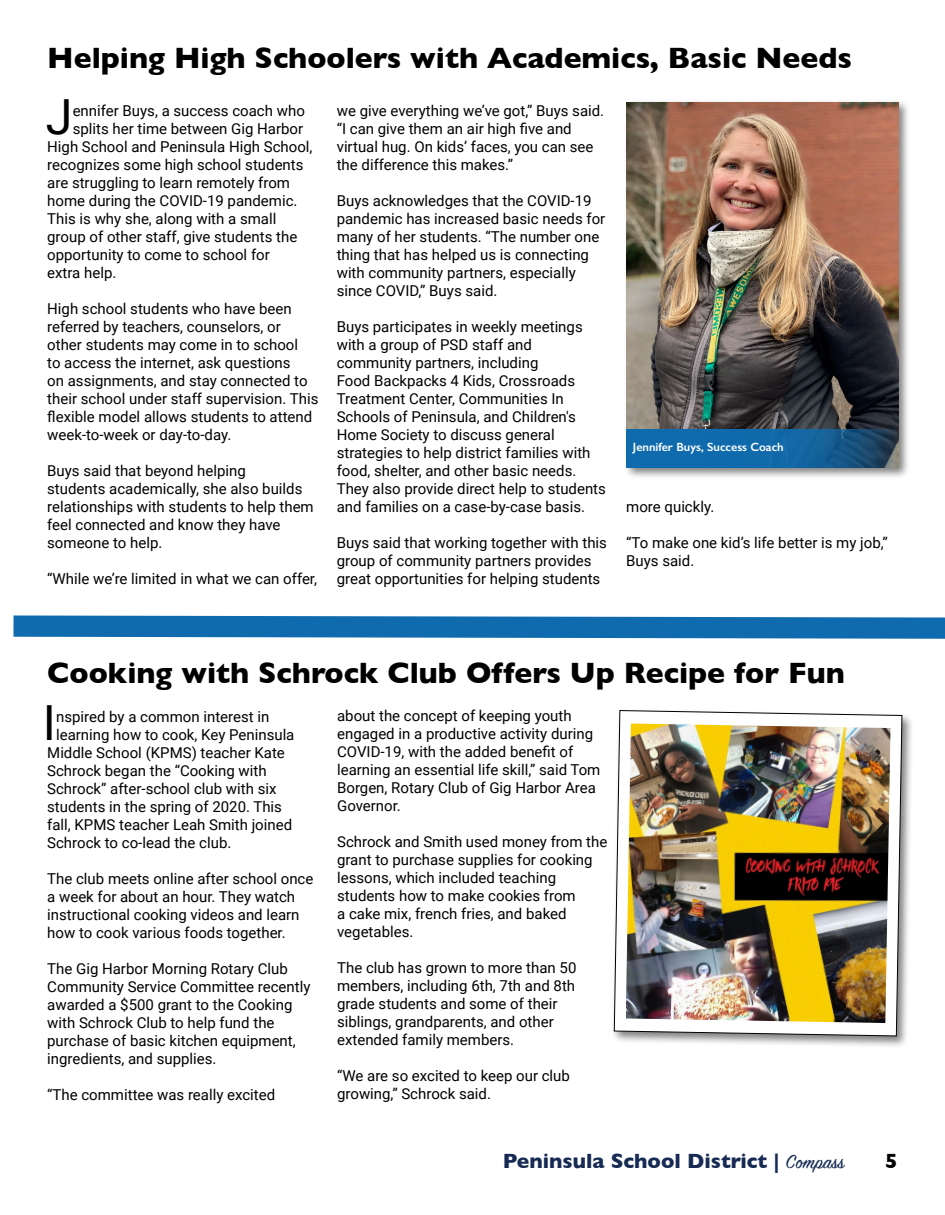
<style>
.page{position:relative;width:945px;height:1215px;background:#fff}
.page>*{position:absolute;margin:0;border:0;box-sizing:border-box;transform-origin:0 0}
.t1{font:48.45px "Roboto";color:#000}
.t2{font:700 30px "Gill Sans";color:#000}
.t3{font:700 21px "Gill Sans";color:#162a53}
.t4{font:700 21px "Gill Sans";color:#000}
.t5{font:15px/18px "Roboto";color:#000}
.t6{font:600 12px "Gill Sans";color:#fff}
.s1{font-family:"Sign Painter House Script";font-weight:400}
</style>
<div class="page">
<svg style="left:13px;top:615px;width:932px;height:24px"></svg>
<div style="left:623px;top:99px;width:287px;height:381px;background:#000;opacity:.5"></div>
<img style="left:626px;top:102px;width:272px;height:327px">
<div style="left:612px;top:708px;width:302px;height:341px;background:#000;opacity:.5"></div>
<svg style="left:614px;top:710px;width:288px;height:326px"></svg>
<img style="left:626px;top:724px;width:265px;height:299px">
<svg style="left:626px;top:429px;width:272px;height:39px;fill:#106aab"></svg>
<p class="t2" style="left:47px;top:34px;width:806px">Helping High Schoolers with Academics, Basic Needs</p>
<p class="t1" style="left:46px;top:83px;width:28px">J</p>
<p class="t5" style="left:73px;top:101px;width:234px">ennifer Buys, a success coach who</p>
<p class="t5" style="left:337px;top:101px;width:269px">we give everything we’ve got,” Buys said. “I can give them an air high five and virtual hug. On kids’ faces, you can see the difference this makes.”</p>
<p class="t5" style="left:337px;top:191px;width:270px">Buys acknowledges that the COVID-19 pandemic has increased basic needs for many of her students. “The number one thing that has helped us is connecting with community partners, especially since COVID,” Buys said.</p>
<p class="t5" style="left:337px;top:317px;width:271px">Buys participates in weekly meetings with a group of PSD staff and community partners, including<br>Food Backpacks 4 Kids, Crossroads Treatment Center, Communities In Schools of Peninsula, and Children's Home Society to discuss general strategies to help district families with food, shelter, and other basic needs.<br>They also provide direct help to students and families on a case-by-case basis.</p>
<p class="t5" style="left:337px;top:533px;width:272px">Buys said that working together with this group of community partners provides great opportunities for helping students</p>
<p class="t5" style="left:73px;top:119px;width:232px">splits her time between Gig Harbor</p>
<p class="t5" style="left:47px;top:137px;width:267px">High School and Peninsula High School,</p>
<p class="t5" style="left:47px;top:155px;width:258px">recognizes some high school students</p>
<p class="t5" style="left:47px;top:173px;width:244px">are struggling to learn remotely from</p>
<p class="t5" style="left:47px;top:191px;width:252px">home during the COVID-19 pandemic.</p>
<p class="t5" style="left:47px;top:209px;width:231px">This is why she, along with a small</p>
<p class="t5" style="left:47px;top:227px;width:252px">group of other staff, give students the</p>
<p class="t5" style="left:47px;top:245px;width:224px">opportunity to come to school for</p>
<p class="t5" style="left:47px;top:263px;width:71px">extra help.</p>
<p class="t5" style="left:47px;top:299px;width:273px">High school students who have been referred by teachers, counselors, or other students may come in to school<br>to access the internet, ask questions<br>on assignments, and stay connected to their school under staff supervision. This flexible model allows students to attend week-to-week or day-to-day.</p>
<p class="t5" style="left:47px;top:461px;width:268px">Buys said that beyond helping<br>students academically, she also builds relationships with students to help them feel connected and know they have someone to help.</p>
<p class="t5" style="left:47px;top:569px;width:271px">“While we’re limited in what we can offer,</p>
<p class="t6" style="left:633px;top:440px;width:152px">Jennifer Buys, Success Coach</p>
<p class="t5" style="left:626px;top:497px;width:90px">more quickly.</p>
<p class="t5" style="left:626px;top:533px;width:263px">“To make one kid’s life better is my job,”<br>Buys said.</p>
<p class="t2" style="left:47px;top:649px;width:799px">Cooking with Schrock Club Offers Up Recipe for Fun</p>
<p class="t1" style="left:43px;top:689px;width:15px">I</p>
<p class="t5" style="left:56px;top:707px;width:215px">nspired by a common interest in</p>
<p class="t5" style="left:56px;top:725px;width:240px">learning how to cook, Key Peninsula</p>
<p class="t5" style="left:47px;top:743px;width:239px">Middle School (KPMS) teacher Kate</p>
<p class="t5" style="left:47px;top:761px;width:221px">Schrock began the “Cooking with</p>
<p class="t5" style="left:47px;top:779px;width:231px">Schrock” after-school club with six</p>
<p class="t5" style="left:47px;top:797px;width:236px">students in the spring of 2020. This</p>
<p class="t5" style="left:47px;top:815px;width:246px">fall, KPMS teacher Leah Smith joined</p>
<p class="t5" style="left:47px;top:833px;width:186px">Schrock to co-lead the club.</p>
<p class="t5" style="left:47px;top:869px;width:268px">The club meets online after school once a week for about an hour. They watch instructional cooking videos and learn how to cook various foods together.</p>
<p class="t5" style="left:47px;top:959px;width:265px">The Gig Harbor Morning Rotary Club Community Service Committee recently awarded a $500 grant to the Cooking with Schrock Club to help fund the purchase of basic kitchen equipment, ingredients, and supplies.</p>
<p class="t5" style="left:47px;top:1085px;width:229px">“The committee was really excited</p>
<p class="t5" style="left:337px;top:706px;width:265px">about the concept of keeping youth engaged in a productive activity during COVID-19, with the added benefit of learning an essential life skill,” said Tom Borgen, Rotary Club of Gig Harbor Area Governor.</p>
<p class="t5" style="left:337px;top:832px;width:272px">Schrock and Smith used money from the grant to purchase supplies for cooking lessons, which included teaching students how to make cookies from<br>a cake mix, french fries, and baked vegetables.</p>
<p class="t5" style="left:337px;top:958px;width:241px">The club has grown to more than 50 members, including 6th, 7th and 8th grade students and some of their siblings, grandparents, and other extended family members.</p>
<p class="t5" style="left:337px;top:1066px;width:234px">“We are so excited to keep our club growing,” Schrock said.</p>
<h3 class="t3" style="left:503px;top:1144px;width:343px">Peninsula School District | <span class="s1">Compass</span></h3>
<h3 class="t4" style="left:885px;top:1144px;width:14px">5</h3>
</div>
